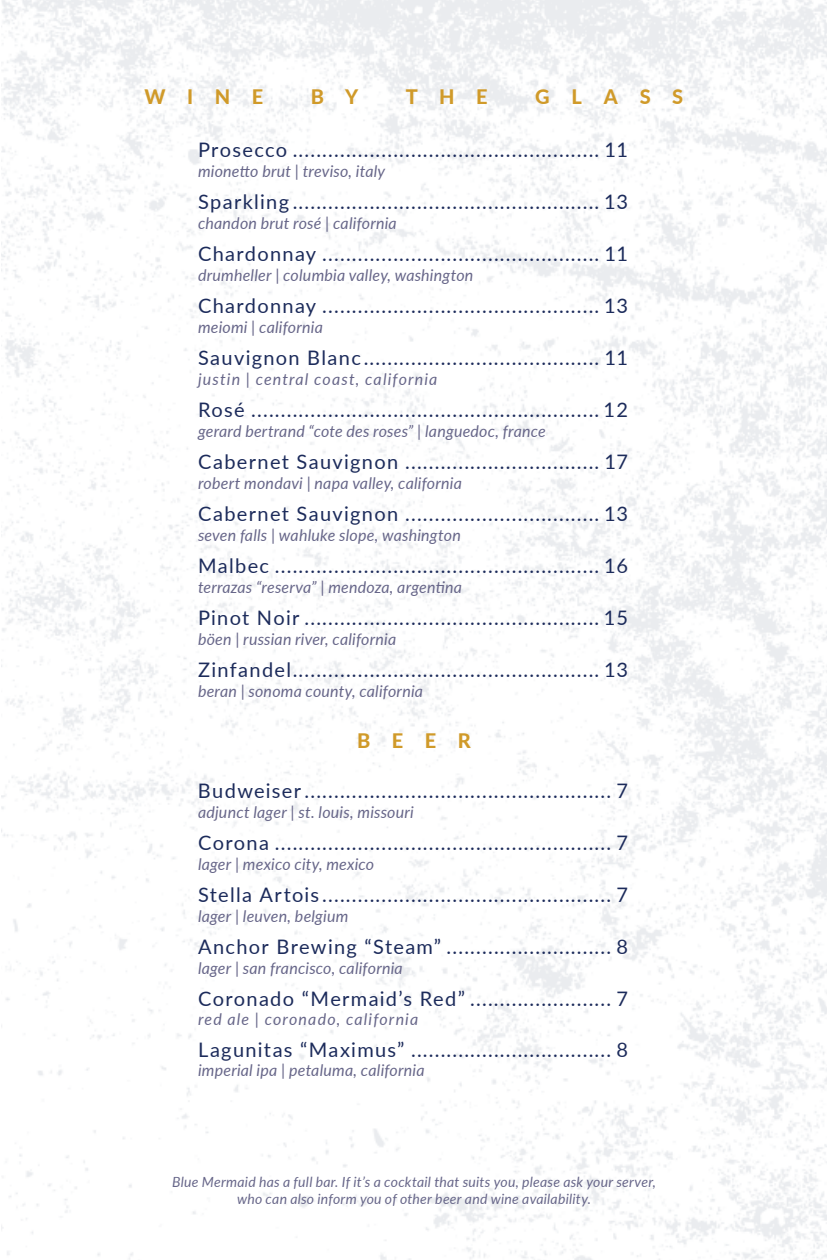
<style>
.page{position:relative;width:828px;height:1260px;background:#fff}
.page>*{position:absolute;margin:0;border:0;box-sizing:border-box;transform-origin:0 0}
.t1{font:20px "Lato";letter-spacing:.065em;color:#1c2b5b}
.t2{font:800 20px "Lato";letter-spacing:1.075em;color:#d09a29}
.t3{font:italic 16px "Lato";letter-spacing:.015em;color:#676689}
.t4{font:italic 16px "Lato";letter-spacing:.075em;color:#676689}
.t5{font:italic 14px/16.8px "Lato";letter-spacing:.02em;color:#676689;text-align:center}
</style>
<div class="page">
<img style="left:1px;top:0;width:826px;height:1260px">
<p class="t2" style="left:145px;top:82px;width:120px">WINE</p>
<p class="t2" style="left:311px;top:82px;width:49px">B Y</p>
<p class="t2" style="left:406px;top:82px;width:83px">THE</p>
<p class="t2" style="left:535px;top:82px;width:150px">GLASS</p>
<p class="t1" style="left:198px;top:135px;width:432px">Prosecco .................................................... 11</p>
<p class="t3" style="left:198px;top:160px;width:189px">mionetto brut | treviso, italy</p>
<p class="t1" style="left:198px;top:187px;width:432px">Sparkling .................................................... 13</p>
<p class="t3" style="left:198px;top:212px;width:200px">chandon brut rosé | california</p>
<p class="t1" style="left:198px;top:239px;width:431px">Chardonnay ............................................... 11</p>
<p class="t3" style="left:198px;top:264px;width:277px">drumheller | columbia valley, washington</p>
<p class="t1" style="left:198px;top:291px;width:431px">Chardonnay ............................................... 13</p>
<p class="t3" style="left:198px;top:316px;width:126px">meiomi | california</p>
<p class="t1" style="left:198px;top:343px;width:431px">Sauvignon Blanc........................................ 11</p>
<p class="t4" style="left:198px;top:368px;width:241px">justin | central coast, california</p>
<p class="t1" style="left:198px;top:395px;width:431px">Rosé ........................................................... 12</p>
<p class="t3" style="left:198px;top:420px;width:349px">gerard bertrand “cote des roses” | languedoc, france</p>
<p class="t1" style="left:198px;top:447px;width:431px">Cabernet Sauvignon ................................. 17</p>
<p class="t3" style="left:198px;top:472px;width:265px">robert mondavi | napa valley, california</p>
<p class="t1" style="left:198px;top:499px;width:431px">Cabernet Sauvignon ................................. 13</p>
<p class="t3" style="left:198px;top:524px;width:264px">seven falls | wahluke slope, washington</p>
<p class="t1" style="left:198px;top:551px;width:431px">Malbec ....................................................... 16</p>
<p class="t3" style="left:198px;top:576px;width:266px">terrazas “reserva” | mendoza, argentina</p>
<p class="t1" style="left:198px;top:603px;width:431px">Pinot Noir .................................................. 15</p>
<p class="t3" style="left:198px;top:628px;width:200px">böen | russian river, california</p>
<p class="t1" style="left:198px;top:655px;width:432px">Zinfandel.................................................... 13</p>
<p class="t3" style="left:198px;top:680px;width:227px">beran | sonoma county, california</p>
<p class="t2" style="left:357px;top:726px;width:115px">BEER</p>
<p class="t1" style="left:198px;top:776px;width:431px">Budweiser.................................................... 7</p>
<p class="t3" style="left:198px;top:801px;width:217px">adjunct lager | st. louis, missouri</p>
<p class="t1" style="left:198px;top:828px;width:431px">Corona ......................................................... 7</p>
<p class="t3" style="left:198px;top:853px;width:178px">lager | mexico city, mexico</p>
<p class="t1" style="left:198px;top:880px;width:431px">Stella Artois................................................. 7</p>
<p class="t3" style="left:198px;top:905px;width:152px">lager | leuven, belgium</p>
<p class="t1" style="left:198px;top:932px;width:431px">Anchor Brewing “Steam” ............................ 8</p>
<p class="t3" style="left:198px;top:957px;width:206px">lager | san francisco, california</p>
<p class="t1" style="left:198px;top:984px;width:431px">Coronado “Mermaid’s Red” ........................ 7</p>
<p class="t4" style="left:198px;top:1008px;width:222px">red ale | coronado, california</p>
<p class="t1" style="left:198px;top:1036px;width:431px">Lagunitas “Maximus” .................................. 8</p>
<p class="t3" style="left:198px;top:1059px;width:228px">imperial ipa | petaluma, california</p>
<p class="t5" style="left:172px;top:1173px;width:485px">Blue Mermaid has a full bar. If it’s a cocktail that suits you, please ask your server, who can also inform you of other beer and wine availability.</p>
</div>
